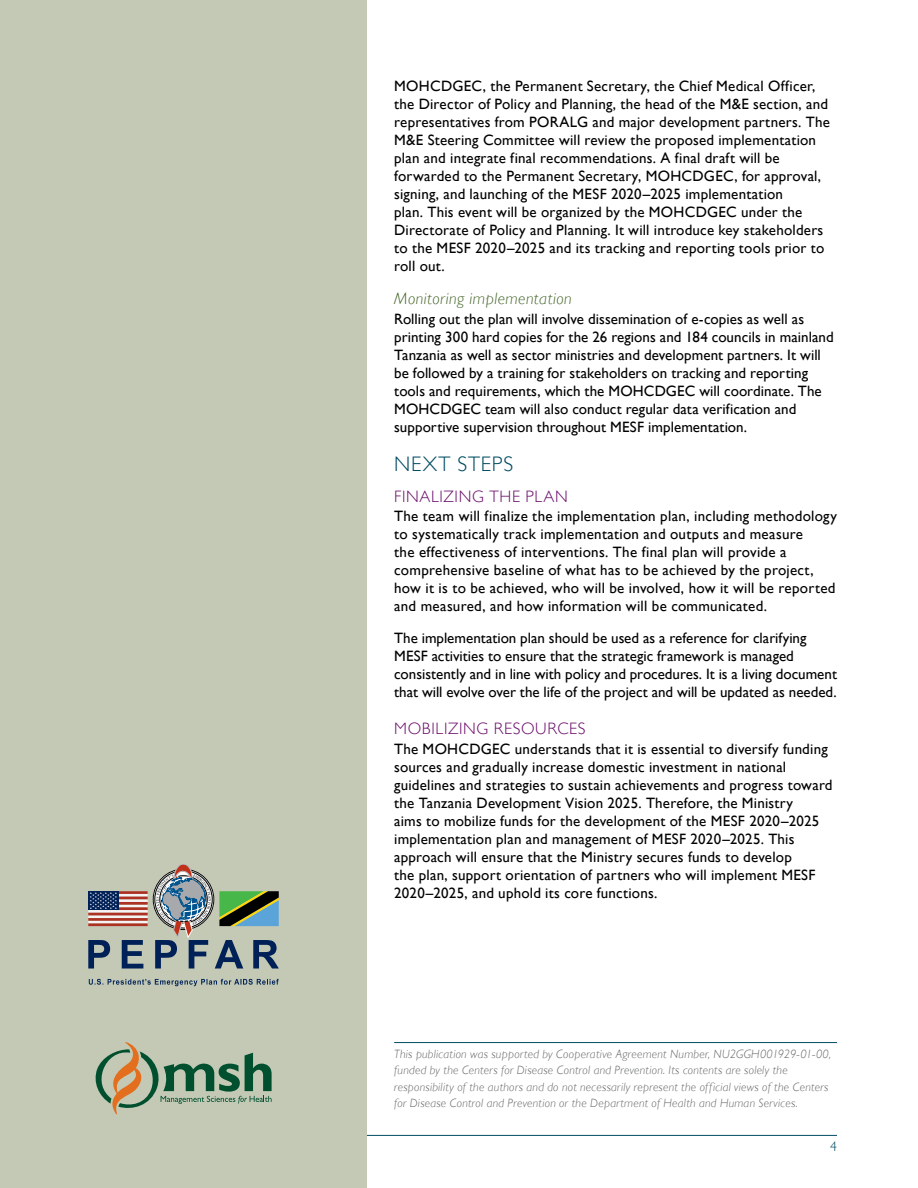
<style>
.page{position:relative;width:918px;height:1188px;background:#fff}
.page>*{position:absolute;margin:0;border:0;box-sizing:border-box;transform-origin:0 0}
.t1{font:300 21px "Gill Sans";letter-spacing:.04em;color:#004c61}
.t2{font:300 16.5px "Gill Sans";letter-spacing:.04em;color:#6a0c69}
.t3{font:italic 300 16.5px "Gill Sans";letter-spacing:.03em;color:#406325}
.t4{font:15px/18px "Gill Sans";letter-spacing:.01em;color:#000}
.t5{font:300 13.5px "Gill Sans";color:#004c61}
.t6{font:italic 300 12px/16.5px "Gill Sans";letter-spacing:.02em;color:#636466}
</style>
<div class="page">
<hr style="left:81px;top:1135px;width:756px;height:1px;background:#004c61">
<div style="left:0;top:0;width:367px;height:1188px;background:#c3c9b4"></div>
<hr style="left:394px;top:1042px;width:443px;height:1px;background:#004c61">
<svg style="left:89px;top:979px;width:190px;height:7px"></svg>
<svg style="left:88px;top:940px;width:22px;height:29px"></svg>
<svg style="left:122px;top:940px;width:21px;height:29px"></svg>
<hr style="left:88px;top:921px;width:60px;height:2px;background:#f4f4f5">
<hr style="left:88px;top:915px;width:60px;height:3px;background:#f4f4f5">
<hr style="left:88px;top:910px;width:60px;height:3px;background:#f4f4f5">
<hr style="left:118px;top:905px;width:30px;height:2px;background:#f4f4f5">
<hr style="left:118px;top:899px;width:30px;height:3px;background:#f4f4f5">
<hr style="left:118px;top:894px;width:30px;height:3px;background:#f4f4f5">
<hr style="left:88px;top:897px;width:60px;height:2px;background:#ae3224">
<hr style="left:88px;top:902px;width:60px;height:3px;background:#ae3224">
<hr style="left:88px;top:907px;width:60px;height:3px;background:#ae3224">
<hr style="left:88px;top:913px;width:60px;height:2px;background:#ae3224">
<hr style="left:88px;top:918px;width:60px;height:3px;background:#ae3224">
<hr style="left:88px;top:923px;width:60px;height:3px;background:#ae3224">
<hr style="left:88px;top:891px;width:60px;height:3px;background:#ae3224">
<div style="left:88px;top:891px;width:30px;height:19px;background:#002157"></div>
<svg style="left:90px;top:892px;width:27px;height:17px"></svg>
<svg style="left:155px;top:864px;width:124px;height:105px"></svg>
<svg style="left:96px;top:1042px;width:176px;height:72px"></svg>
<p class="t4" style="left:394px;top:78px;width:437px">MOHCDGEC, the Permanent Secretary, the Chief Medical Officer, the Director of Policy and Planning, the head of the M&amp;E section, and representatives from PORALG and major development partners. The M&amp;E Steering Committee will review the proposed implementation plan and integrate final recommendations. A final draft will be forwarded to the Permanent Secretary, MOHCDGEC, for approval, signing, and launching of the MESF 2020–2025 implementation<br>plan. This event will be organized by the MOHCDGEC under the Directorate of Policy and Planning. It will introduce key stakeholders to the MESF 2020–2025 and its tracking and reporting tools prior to roll out.</p>
<p class="t3" style="left:394px;top:289px;width:179px">Monitoring implementation</p>
<p class="t4" style="left:394px;top:310px;width:441px">Rolling out the plan will involve dissemination of e-copies as well as printing 300 hard copies for the 26 regions and 184 councils in mainland Tanzania as well as sector ministries and development partners. It will be followed by a training for stakeholders on tracking and reporting tools and requirements, which the MOHCDGEC will coordinate. The MOHCDGEC team will also conduct regular data verification and supportive supervision throughout MESF implementation.</p>
<h1 class="t1" style="left:394px;top:452px;width:121px">NEXT STEPS</h1>
<p class="t2" style="left:394px;top:487px;width:175px">FINALIZING THE PLAN</p>
<p class="t4" style="left:394px;top:508px;width:444px">The team will finalize the implementation plan, including methodology to systematically track implementation and outputs and measure<br>the effectiveness of interventions. The final plan will provide a comprehensive baseline of what has to be achieved by the project, how it is to be achieved, who will be involved, how it will be reported and measured, and how information will be communicated.</p>
<p class="t4" style="left:394px;top:629px;width:444px">The implementation plan should be used as a reference for clarifying MESF activities to ensure that the strategic framework is managed consistently and in line with policy and procedures. It is a living document that will evolve over the life of the project and will be updated as needed.</p>
<p class="t2" style="left:394px;top:719px;width:193px">MOBILIZING RESOURCES</p>
<p class="t4" style="left:394px;top:740px;width:440px">The MOHCDGEC understands that it is essential to diversify funding sources and gradually increase domestic investment in national guidelines and strategies to sustain achievements and progress toward the Tanzania Development Vision 2025. Therefore, the Ministry<br>aims to mobilize funds for the development of the MESF 2020–2025 implementation plan and management of MESF 2020–2025. This approach will ensure that the Ministry secures funds to develop<br>the plan, support orientation of partners who will implement MESF 2020–2025, and uphold its core functions.</p>
<p class="t6" style="left:394px;top:1045px;width:438px">This publication was supported by Cooperative Agreement Number, NU2GGH001929-01-00, funded by the Centers for Disease Control and Prevention. Its contents are solely the responsibility of the authors and do not necessarily represent the official views of the Centers for Disease Control and Prevention or the Department of Health and Human Services.</p>
<p class="t5" style="left:830px;top:1139px;width:8px">4</p>
</div>
